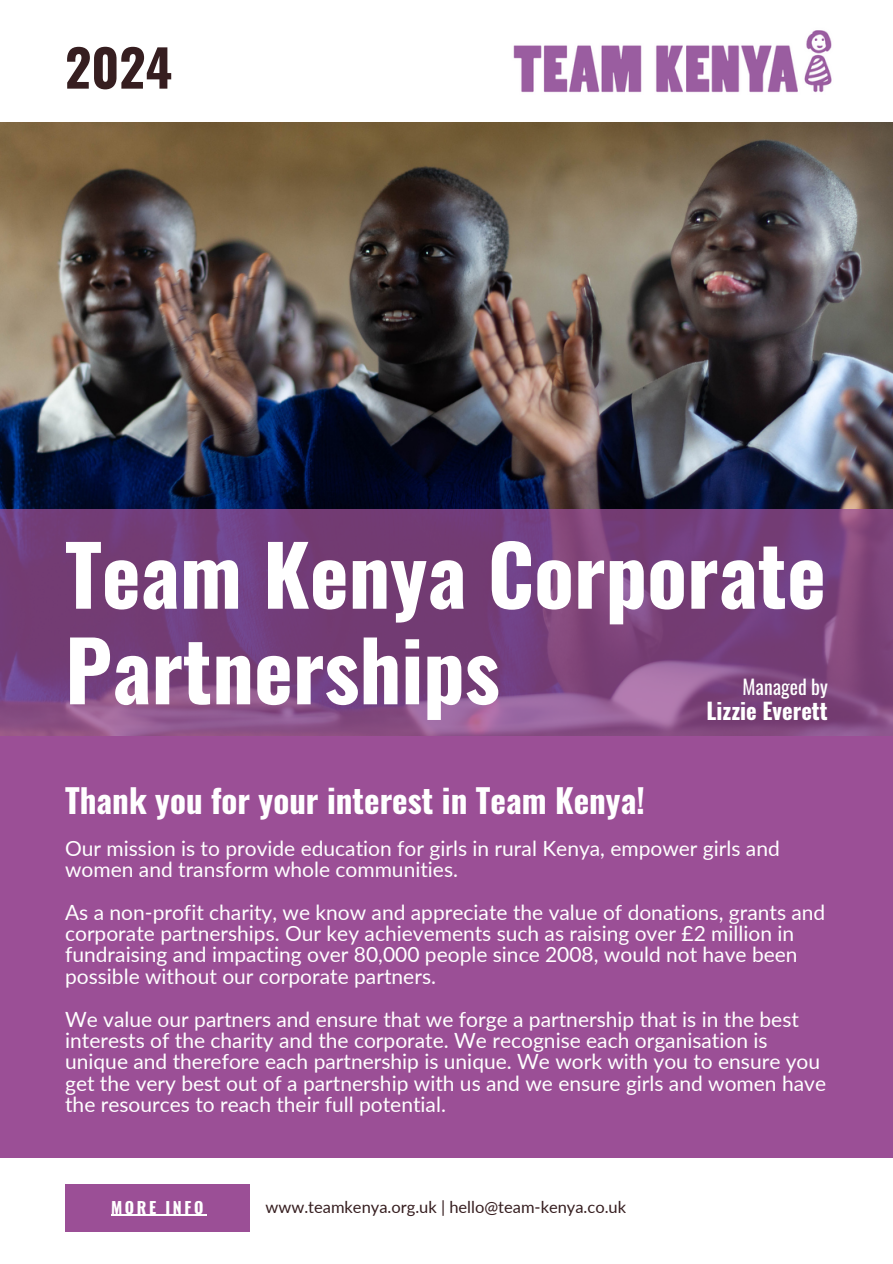
<style>
.page{position:relative;width:893px;height:1264px;background:#fff}
.page>*{position:absolute;margin:0;border:0;box-sizing:border-box;transform-origin:0 0}
.t1{font:700 82.35px/95.6px "Oswald";color:#fff}
.t2{font:700 51px "Oswald";color:#361e20}
.t3{font:700 33px "Oswald";color:#fff}
.t4{font:700 22.5px "Oswald";color:#fff}
.t5{font:21px/21.3px "Lato";color:#fff}
.t6{font:19.8px "Oswald";color:#fff}
.t7{font:16.5px "Lato";color:#361e20}
.t8{font:700 15.9px "Oswald";letter-spacing:.165em;color:#fff}
</style>
<div class="page">
<div style="left:0;top:728px;width:892px;height:429px;background:#9b4f96"></div>
<img style="left:0;top:122px;width:892px;height:387px">
<svg style="left:0;top:509px;width:892px;height:227px;background:#7a437d"></svg>
<div style="left:65px;top:1184px;width:184px;height:47px;background:#9b4f96"></div>
<hr style="left:111px;top:1214px;width:95px;height:1px;background:#fff">
<img style="left:513px;top:30px;width:319px;height:63px">
<p class="t2" style="left:65px;top:28px;width:109px">2024</p>
<p class="t1" style="left:65px;top:523px;width:762px">Team Kenya Corporate<br>Partnerships</p>
<p class="t6" style="left:742px;top:671px;width:87px">Managed by</p>
<p class="t4" style="left:706px;top:693px;width:123px">Lizzie Everett</p>
<p class="t3" style="left:65px;top:774px;width:581px">Thank you for your interest in Team Kenya!</p>
<p class="t5" style="left:65px;top:836px;width:716px">Our mission is to provide education for girls in rural Kenya, empower girls and women and transform whole communities.</p>
<p class="t5" style="left:65px;top:900px;width:761px">As a non-profit charity, we know and appreciate the value of donations, grants and corporate partnerships. Our key achievements such as raising over £2 million in fundraising and impacting over 80,000 people since 2008, would not have been possible without our corporate partners.</p>
<p class="t5" style="left:65px;top:1007px;width:762px">We value our partners and ensure that we forge a partnership that is in the best interests of the charity and the corporate. We recognise each organisation is unique and therefore each partnership is unique. We work with you to ensure you get the very best out of a partnership with us and we ensure girls and women have the resources to reach their full potential.</p>
<p class="t8" style="left:111px;top:1194px;width:94px">MORE INFO</p>
<p class="t7" style="left:265px;top:1196px;width:362px">www.teamkenya.org.uk | hello@team-kenya.co.uk</p>
</div>
